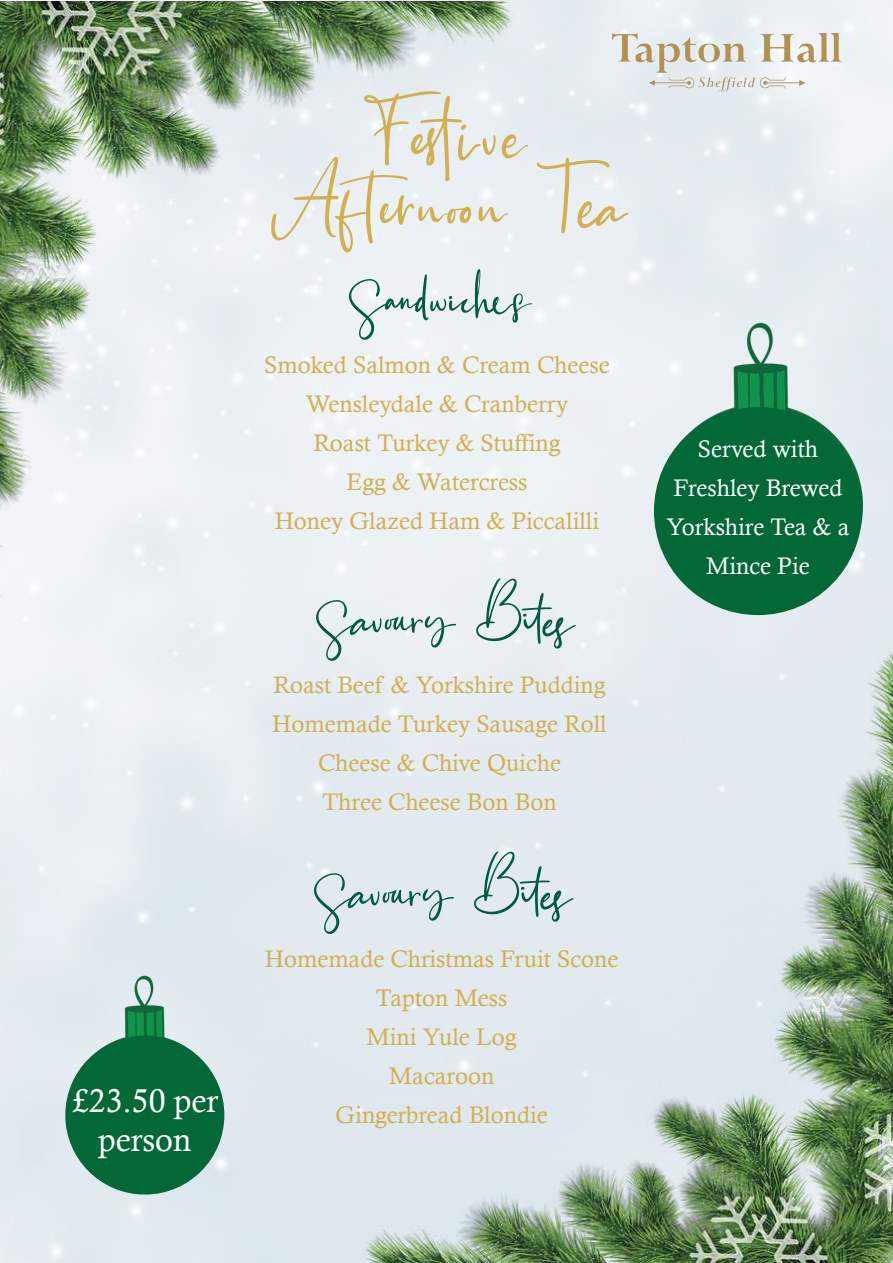
<style>
.page{position:relative;width:893px;height:1263px;background:#fff}
.page>*{position:absolute;margin:0;border:0;box-sizing:border-box;transform-origin:0 0}
.t1{font:150px "Amsterdam";letter-spacing:.015em;color:#d2af50}
.t2{font:105px "Amsterdam";color:#025a46}
.t3{font:33px/39px "Calisto";color:#fff;text-align:center}
.t4{font:24px/39px "Calisto";color:#d2af50;text-align:center}
.t5{font:24px/39px "Calisto";color:#fff;text-align:center}
</style>
<div class="page">
<img style="left:0;top:0;width:893px;height:1263px">
<img style="left:0;top:0;width:523px;height:634px">
<img style="left:353px;top:647px;width:540px;height:616px">
<img style="left:569px;top:0;width:324px;height:121px">
<img style="left:650px;top:305px;width:212px;height:321px">
<div style="left:654px;top:407px;width:208px;height:208px;background:#026838;border-radius:50%"></div>
<img style="left:65px;top:962px;width:154px;height:234px">
<div style="left:65px;top:1035px;width:159px;height:159px;background:#026838;border-radius:50%"></div>
<h3 class="t3" style="left:71px;top:1081px;width:148px">£23.50 per person</h3>
<h1 class="t1" style="left:361px;top:70px;width:163px">Festive</h1>
<h1 class="t1" style="left:262px;top:139px;width:368px">Afternoon Tea</h1>
<h2 class="t2" style="left:345px;top:252px;width:184px">Sandwiches</h2>
<p class="t4" style="left:264px;top:345px;width:347px">Smoked Salmon &amp; Cream Cheese<br>Wensleydale &amp; Cranberry<br>Roast Turkey &amp; Stuffing<br>Egg &amp; Watercress<br>Honey Glazed Ham &amp; Piccalilli</p>
<h2 class="t2" style="left:312px;top:573px;width:265px">Savoury Bites</h2>
<p class="t4" style="left:272px;top:665px;width:336px">Roast Beef &amp; Yorkshire Pudding<br>Homemade Turkey Sausage Roll<br>Cheese &amp; Chive Quiche<br>Three Cheese Bon Bon</p>
<h2 class="t2" style="left:310px;top:846px;width:265px">Savoury Bites</h2>
<p class="t4" style="left:265px;top:939px;width:355px">Homemade Christmas Fruit Scone<br>Tapton Mess<br>Mini Yule Log<br>Macaroon<br>Gingerbread Blondie</p>
<p class="t5" style="left:666px;top:429px;width:184px">Served with<br>Freshley Brewed<br>Yorkshire Tea &amp; a<br>Mince Pie</p>
</div>
